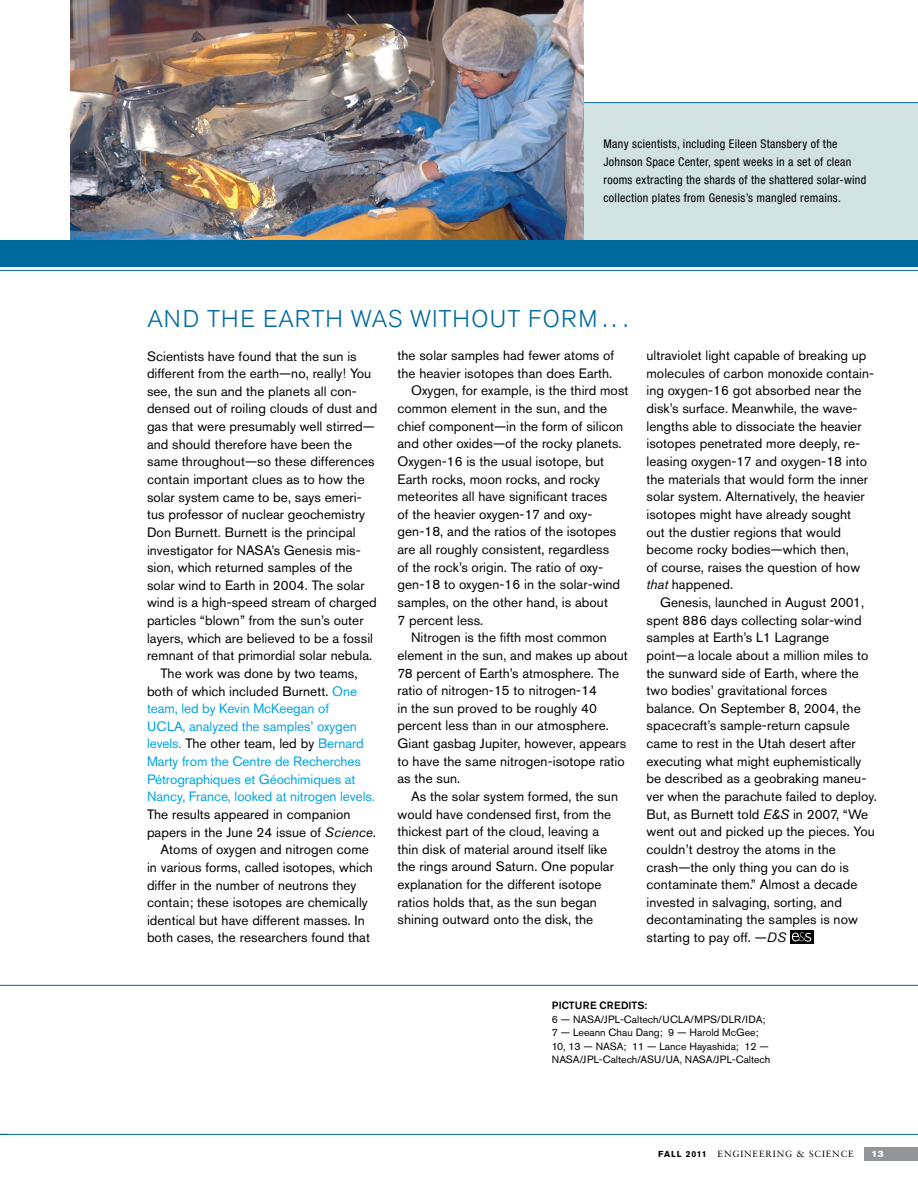
<style>
.page{position:relative;width:918px;height:1188px;background:#fff}
.page>*{position:absolute;margin:0;border:0;box-sizing:border-box;transform-origin:0 0}
.t1{font:300 24px "Akzidenz Grotesk Pro";letter-spacing:.04em;color:#006a9e}
.t2{font:13.5px/17.7px "Akzidenz Grotesk Pro";letter-spacing:.005em;color:#000}
.t3{font:13.5px "Akzidenz Grotesk Pro";letter-spacing:-.005em;color:#00a4e2}
.t4{font:condensed 12px/18px "Helvetica Neue";letter-spacing:.025em;color:#000}
.t5{font:10.5px/13.5px "Akzidenz Grotesk Pro";color:#000}
.t6{font:500 10.5px "Akzidenz Grotesk Pro";color:#000}
.t7{font:9px "Sabon LT Std";letter-spacing:.1em;color:#000}
.t8{font:9px "Akzidenz Grotesk Pro Super";color:#fff}
.s1{color:#00a4e2}
.s2{font-style:italic}
.s3{font-family:"Akzidenz Grotesk Pro";font-weight:700;font-size:8.7px}
</style>
<div class="page">
<img style="left:71px;top:0;width:513px;height:240px">
<div style="left:584px;top:103px;width:334px;height:139px;background:#d0e3e1"></div>
<hr style="left:584px;top:102px;width:334px;height:1px;background:#006a9e">
<div style="left:864px;top:1147px;width:54px;height:14px;background:#939598"></div>
<hr style="left:0;top:985px;width:918px;height:1px;background:#006a9e">
<hr style="left:0;top:270px;width:918px;height:1px;background:#006a9e">
<div style="left:0;top:240px;width:918px;height:27px;background:#006a9e"></div>
<div style="left:790px;top:930px;width:23px;height:14px;background:#000"></div>
<svg style="left:792px;top:932px;width:19px;height:10px"></svg>
<hr style="left:0;top:1134px;width:918px;height:1px;background:#006a9e">
<p class="t4" style="left:604px;top:134px;width:264px">Many scientists, including Eileen Stansbery of the Johnson Space Center, spent weeks in a set of clean rooms extracting the shards of the shattered solar-wind collection plates from Genesis’s mangled remains.</p>
<h1 class="t1" style="left:147px;top:303px;width:148px">AND THE EART</h1>
<h1 class="t1" style="left:325px;top:303px;width:163px">H WAS WITHOUT</h1>
<h1 class="t1" style="left:528px;top:303px;width:101px">FOR M . . .</h1>
<p class="t2" style="left:147px;top:347px;width:211px">Scientists have found that the sun is</p>
<p class="t2" style="left:147px;top:365px;width:226px">different from the earth—no, really! You</p>
<p class="t2" style="left:147px;top:382px;width:211px">see, the sun and the planets all con-</p>
<p class="t2" style="left:147px;top:400px;width:232px">densed out of roiling clouds of dust and</p>
<p class="t2" style="left:147px;top:417px;width:230px">gas that were presumably well stirred—</p>
<p class="t2" style="left:147px;top:435px;width:207px">and should therefore have been the</p>
<p class="t2" style="left:147px;top:453px;width:229px">same throughout—so these differences</p>
<p class="t2" style="left:147px;top:470px;width:219px">contain important clues as to how the</p>
<p class="t2" style="left:147px;top:488px;width:216px">solar system came to be, says emeri-</p>
<p class="t2" style="left:147px;top:506px;width:220px">tus professor of nuclear geochemistry</p>
<p class="t2" style="left:147px;top:523px;width:210px">Don Burnett. Burnett is the principal</p>
<p class="t2" style="left:147px;top:541px;width:215px">investigator for NASA’s Genesis mis-</p>
<p class="t2" style="left:147px;top:559px;width:207px">sion, which returned samples of the</p>
<p class="t2" style="left:147px;top:576px;width:219px">solar wind to Earth in 2004. The solar</p>
<p class="t2" style="left:147px;top:594px;width:231px">wind is a high-speed stream of charged</p>
<p class="t2" style="left:147px;top:611px;width:218px">particles “blown” from the sun’s outer</p>
<p class="t2" style="left:147px;top:629px;width:228px">layers, which are believed to be a fossil</p>
<p class="t2" style="left:147px;top:647px;width:227px">remnant of that primordial solar nebula.</p>
<p class="t2" style="left:160px;top:664px;width:198px">The work was done by two teams,</p>
<p class="t2" style="left:147px;top:682px;width:212px">both of which included Burnett. <span class="s1">One</span></p>
<p class="t3" style="left:147px;top:700px;width:183px">team, led by Kevin McKeegan of</p>
<p class="t3" style="left:147px;top:717px;width:211px">U CLA, analyzed the samples’ oxygen</p>
<p class="t2" style="left:147px;top:735px;width:218px"><span class="s1">levels.</span> The other team, led by <span class="s1">Bernard</span></p>
<p class="t3" style="left:147px;top:753px;width:215px">Marty from the Centre de Recherches</p>
<p class="t3" style="left:147px;top:770px;width:210px">Pétrographiques et Géochimiques at</p>
<p class="t3" style="left:147px;top:788px;width:229px">Nancy, France, looked at nitrogen levels.</p>
<p class="t2" style="left:147px;top:805px;width:205px">The results appeared in companion</p>
<p class="t2" style="left:147px;top:823px;width:230px">papers in the June 24 issue of <span class="s2">Science</span>.</p>
<p class="t2" style="left:160px;top:841px;width:210px">Atoms of oxygen and nitrogen come</p>
<p class="t2" style="left:147px;top:858px;width:227px">in various forms, called isotopes, which</p>
<p class="t2" style="left:147px;top:876px;width:211px">differ in the number of neutrons they</p>
<p class="t2" style="left:147px;top:894px;width:222px">contain; these isotopes are chemically</p>
<p class="t2" style="left:147px;top:911px;width:219px">identical but have different masses. In</p>
<p class="t2" style="left:147px;top:929px;width:225px">both cases, the researchers found that</p>
<p class="t2" style="left:398px;top:347px;width:218px">the solar samples had fewer atoms of</p>
<p class="t2" style="left:398px;top:364px;width:216px">the heavier isotopes than does Earth.</p>
<p class="t2" style="left:411px;top:382px;width:219px">Oxygen, for example, is the third most</p>
<p class="t2" style="left:398px;top:399px;width:211px">common element in the sun, and the</p>
<p class="t2" style="left:398px;top:417px;width:227px">chief component—in the form of silicon</p>
<p class="t2" style="left:398px;top:435px;width:226px">and other oxides—of the rocky planets.</p>
<p class="t2" style="left:398px;top:452px;width:208px">Oxygen-16 is the usual isotope, but</p>
<p class="t2" style="left:398px;top:470px;width:204px">Earth rocks, moon rocks, and rocky</p>
<p class="t2" style="left:398px;top:488px;width:211px">meteorites all have significant traces</p>
<p class="t2" style="left:398px;top:505px;width:197px">of the heavier oxygen-17 and oxy-</p>
<p class="t2" style="left:398px;top:523px;width:220px">gen-18, and the ratios of the isotopes</p>
<p class="t2" style="left:398px;top:540px;width:213px">are all roughly consistent, regardless</p>
<p class="t2" style="left:398px;top:558px;width:207px">of the rock’s origin. The ratio of oxy-</p>
<p class="t2" style="left:398px;top:576px;width:224px">gen-18 to oxygen-16 in the solar-wind</p>
<p class="t2" style="left:398px;top:593px;width:212px">samples, on the other hand, is about</p>
<p class="t2" style="left:398px;top:611px;width:87px">7 percent less.</p>
<p class="t2" style="left:411px;top:629px;width:197px">Nitrogen is the fifth most common</p>
<p class="t2" style="left:398px;top:646px;width:232px">element in the sun, and makes up about</p>
<p class="t2" style="left:398px;top:664px;width:223px">78 percent of Earth’s atmosphere. The</p>
<p class="t2" style="left:398px;top:682px;width:201px">ratio of nitrogen-15 to nitrogen-14</p>
<p class="t2" style="left:398px;top:699px;width:201px">in the sun proved to be roughly 40</p>
<p class="t2" style="left:398px;top:717px;width:213px">percent less than in our atmosphere.</p>
<p class="t2" style="left:398px;top:734px;width:230px">Giant gasbag Jupiter, however, appears</p>
<p class="t2" style="left:398px;top:752px;width:229px">to have the same nitrogen-isotope ratio</p>
<p class="t2" style="left:398px;top:770px;width:64px">as the sun.</p>
<p class="t2" style="left:411px;top:787px;width:209px">As the solar system formed, the sun</p>
<p class="t2" style="left:398px;top:805px;width:215px">would have condensed first, from the</p>
<p class="t2" style="left:398px;top:823px;width:203px">thickest part of the cloud, leaving a</p>
<p class="t2" style="left:398px;top:840px;width:211px">thin disk of material around itself like</p>
<p class="t2" style="left:398px;top:858px;width:218px">the rings around Saturn. One popular</p>
<p class="t2" style="left:398px;top:875px;width:206px">explanation for the different isotope</p>
<p class="t2" style="left:398px;top:893px;width:201px">ratios holds that, as the sun began</p>
<p class="t2" style="left:398px;top:911px;width:197px">shining outward onto the disk, the</p>
<p class="t2" style="left:646px;top:347px;width:229px">ultraviolet light capable of breaking up molecules of carbon monoxide contain&shy;ing oxygen-16 got absorbed near the disk’s surface. Meanwhile, the wave&shy;lengths able to dissociate the heavier isotopes penetrated more deeply, re&shy;leasing oxygen-17 and oxygen-18 into the materials that would form the inner solar system. Alternatively, the heavier isotopes might have already sought<br>out the dustier regions that would become rocky bodies—which then,<br>of course, raises the question of how <span class="s2">that</span> happened.</p>
<p class="t2" style="left:646px;top:593px;width:232px;text-indent:14px">Genesis, launched in August 2001, spent 886 days collecting solar-wind samples at Earth’s L1 Lagrange point—a locale about a million miles to the sunward side of Earth, where the two bodies’ gravitational forces balance. On September 8, 2004, the spacecraft’s sample-return capsule came to rest in the Utah desert after executing what might euphemistically be described as a geobraking maneu&shy;ver when the parachute failed to deploy.<br>But, as Burnett told <span class="s2">E&amp;S</span> in 2007, “We went out and picked up the pieces. You couldn’t destroy the atoms in the crash—the only thing you can do is contaminate them.” Almost a decade invested in salvaging, sorting, and decontaminating the samples is now starting to pay off. —<span class="s2">DS</span></p>
<p class="t6" style="left:552px;top:999px;width:25px">PICTURE</p>
<p class="t6" style="left:600px;top:999px;width:49px">CREDITS:</p>
<p class="t5" style="left:552px;top:1012px;width:220px">6 — NASA/JPL-Caltech/UCLA/MPS/DLR/IDA; 7 — Leeann Chau Dang; 9 — Harold McGee; 10, 13 — NASA; 11 — Lance Hayashida; 12 — NASA/JPL-Caltech/ASU /UA, NASA/JPL-Caltech</p>
<p class="t7" style="left:658px;top:1149px;width:197px"><span class="s3">fall 2011</span> ENGINEERING &amp; SCIENCE</p>
<p class="t8" style="left:871px;top:1148px;width:14px">13</p>
</div>
